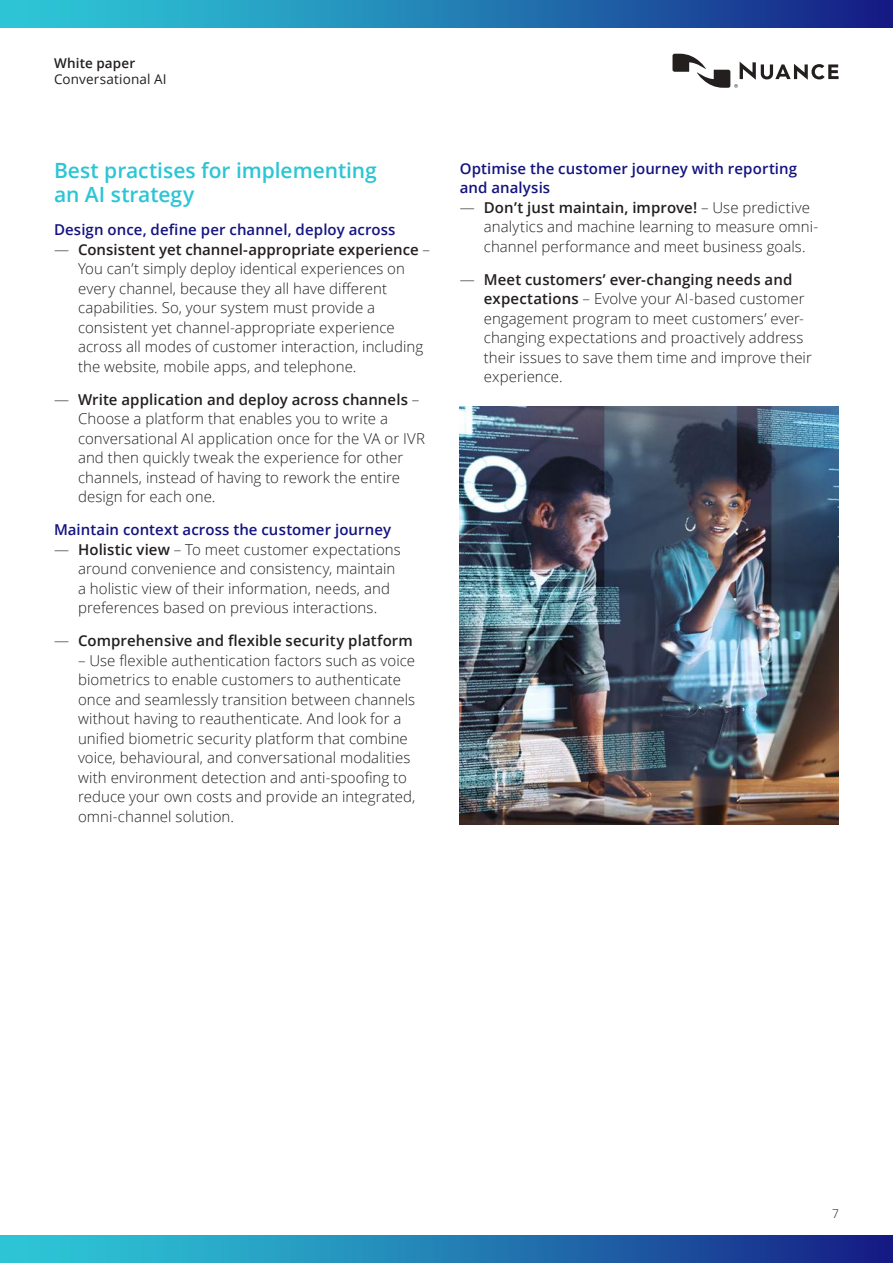
<style>
.page{position:relative;width:893px;height:1263px;background:#fff}
.page>*{position:absolute;margin:0;border:0;box-sizing:border-box;transform-origin:0 0}
.t1{font:600 21px/24px "Open Sans";color:#2cc5d5}
.t2{font:300 15px/19.5px "Open Sans";letter-spacing:.005em;color:#241f1f}
.t3{font:600 15px/19.5px "Open Sans";letter-spacing:.005em;color:#131380}
.t4{font:600 15px "Open Sans";letter-spacing:.01em;color:#241f1f}
.t5{font:13.5px "Open Sans";letter-spacing:.01em;color:#241f1f}
.t6{font:600 13.5px "Open Sans";letter-spacing:.01em;color:#241f1f}
.t7{font:300 12px "Open Sans";color:#241f1f}
.s1{font-weight:600}
.s2{font-weight:300}
</style>
<div class="page">
<div style="left:0;top:1236px;width:893px;height:27px;background:linear-gradient(to right,#2fd4dd,#162287)"></div>
<svg style="left:672px;top:54px;width:167px;height:34px"></svg>
<div style="left:0;top:0;width:893px;height:27px;background:linear-gradient(to right,#2fd4dd,#162287)"></div>
<img style="left:460px;top:406px;width:378px;height:418px">
<p class="t6" style="left:54px;top:54px;width:83px">White paper</p>
<p class="t5" style="left:54px;top:70px;width:114px">Conversational AI</p>
<h1 class="t1" style="left:54px;top:158px;width:324px">Best practises for implementing an AI strategy</h1>
<p class="t3" style="left:54px;top:220px;width:343px">Design once, define per channel, deploy across</p>
<p class="t2" style="left:78px;top:239px;width:353px;text-indent:-24px">— <span class="s1">Consistent yet channel-appropriate experience</span> – You can’t simply deploy identical experiences on every channel, because they all have different capabilities. So, your system must provide a consistent yet channel-appropriate experience across all modes of customer interaction, including the website, mobile apps, and telephone.</p>
<p class="t2" style="left:78px;top:389px;width:349px;text-indent:-24px">— <span class="s1">Write application and deploy across channels</span> – Choose a platform that enables you to write a conversational AI application once for the VA or IVR and then quickly tweak the experience for other channels, instead of having to rework the entire design for each one.</p>
<p class="t3" style="left:54px;top:520px;width:339px">Maintain context across the customer journey</p>
<p class="t2" style="left:78px;top:539px;width:324px;text-indent:-24px">— <span class="s1">Holistic view</span> – To meet customer expectations around convenience and consistency, maintain a holistic view of their information, needs, and preferences based on previous interactions.</p>
<p class="t4" style="left:54px;top:630px;width:360px"><span class="s2">—</span> Comprehensive and flexible security platform</p>
<p class="t2" style="left:78px;top:650px;width:339px">– Use flexible authentication factors such as voice biometrics to enable customers to authenticate once and seamlessly transition between channels without having to reauthenticate. And look for a unified biometric security platform that combine voice, behavioural, and conversational modalities with environment detection and anti-spoofing to reduce your own costs and provide an integrated, omni-channel solution.</p>
<p class="t3" style="left:460px;top:158px;width:339px">Optimise the customer journey with reporting and analysis</p>
<p class="t2" style="left:484px;top:197px;width:336px;text-indent:-24px">— <span class="s1">Don’t just maintain, improve!</span> – Use predictive analytics and machine learning to measure omni&shy;channel performance and meet business goals.</p>
<p class="t2" style="left:484px;top:269px;width:330px;text-indent:-24px">— <span class="s1">Meet customers’ ever-changing needs and expectations</span> – Evolve your AI-based customer engagement program to meet customers’ ever&shy;changing expectations and proactively address their issues to save them time and improve their experience.</p>
<p class="t7" style="left:832px;top:1205px;width:8px">7</p>
</div>
